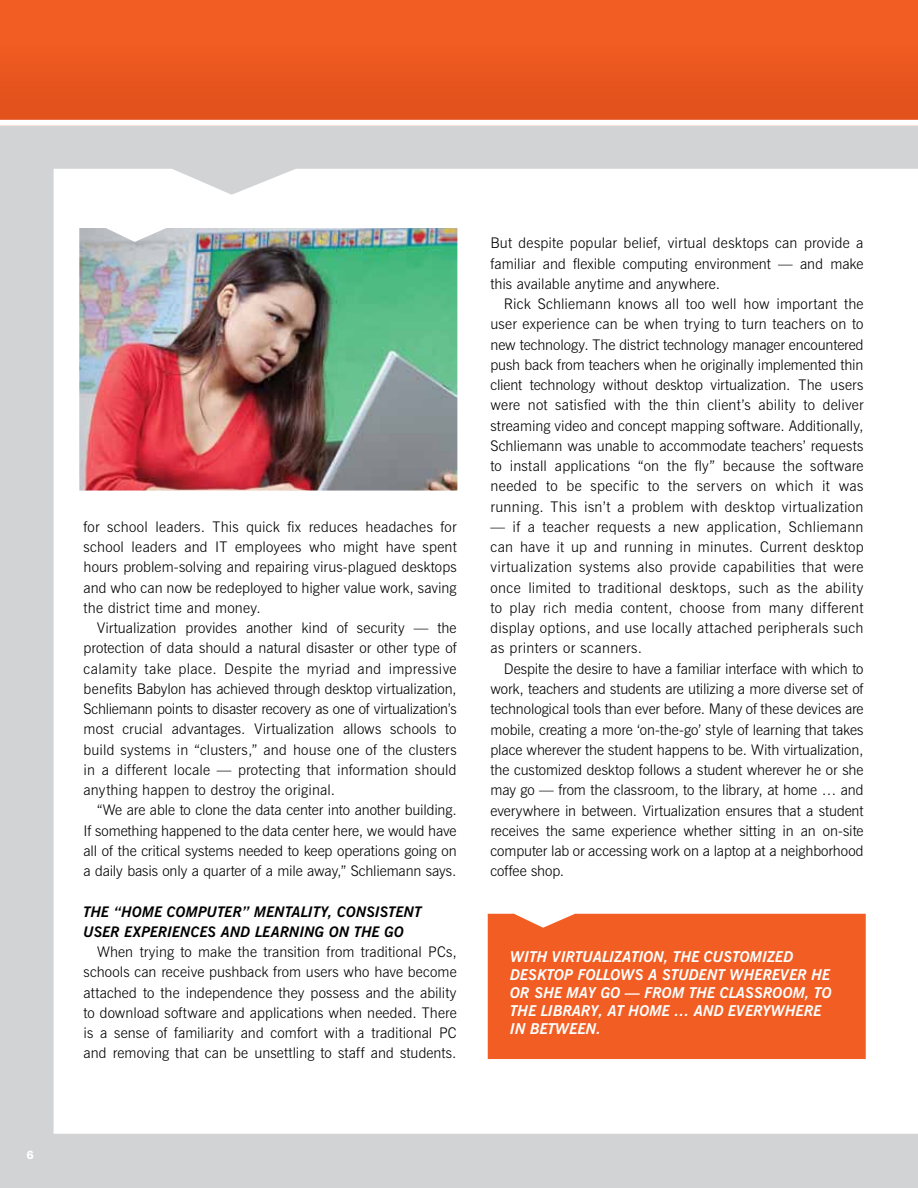
<style>
.page{position:relative;width:918px;height:1188px;background:#fff}
.page>*{position:absolute;margin:0;border:0;box-sizing:border-box;transform-origin:0 0}
.t1{font:italic 700 15px/18px "News Gothic BT";color:#fff}
.t2{font:300 14.7px/20.2px "News Gothic BT";letter-spacing:.005em;color:#000;text-align:justify}
.t3{font:italic 700 14.7px/20.2px "News Gothic BT";letter-spacing:.01em;color:#000}
.t4{font:12px "Gothic 725 BT Black A";color:#fff}
</style>
<div class="page">
<div style="left:0;top:105px;width:918px;height:1083px;background:#d1d3d4"></div>
<div style="left:54px;top:169px;width:864px;height:965px;background:#fff"></div>
<div style="left:0;top:0;width:918px;height:125px;background:#ec5920"></div>
<div style="left:0;top:120px;width:918px;height:6px;background:#fff"></div>
<hr style="left:917px;top:0;width:1px;height:125px;background:#ed5a20">
<div style="left:488px;top:914px;width:378px;height:145px;background:#f15d22"></div>
<img style="left:79px;top:228px;width:378px;height:262px">
<p class="t4" style="left:27px;top:1147px;width:9px">6</p>
<p class="t2" style="left:84px;top:516px;width:375px">for school leaders. This quick fix reduces headaches for school leaders and IT employees who might have spent hours problem-solving and repairing virus-plagued desktops and who can now be redeployed to higher value work, saving the district time and money.</p>
<p class="t2" style="left:84px;top:618px;width:375px;text-indent:13px">Virtualization provides another kind of security — the protection of data should a natural disaster or other type of calamity take place. Despite the myriad and impressive benefits Babylon has achieved through desktop virtualization, Schliemann points to disaster recovery as one of virtualization’s most crucial advantages. Virtualization allows schools to build systems in “clusters,” and house one of the clusters in a different locale — protecting that information should anything happen to destroy the original.</p>
<p class="t2" style="left:84px;top:800px;width:375px;text-indent:13px">“We are able to clone the data center into another building.<br>If something happened to the data center here, we would have all of the critical systems needed to keep operations going on a daily basis only a quarter of a mile away,” Schliemann says.</p>
<p class="t3" style="left:84px;top:901px;width:340px">THE “HOME COMPUTER” MENTALITY, CONSISTENT<br>USER EXPERIENCES AND LEARNING ON THE GO</p>
<p class="t2" style="left:84px;top:942px;width:375px;text-indent:13px">When trying to make the transition from traditional PCs, schools can receive pushback from users who have become attached to the independence they possess and the ability to download software and applications when needed. There is a sense of familiarity and comfort with a traditional PC and removing that can be unsettling to staff and students.</p>
<p class="t2" style="left:490px;top:233px;width:375px">But despite popular belief, virtual desktops can provide a familiar and flexible computing environment — and make this available anytime and anywhere.</p>
<p class="t2" style="left:490px;top:294px;width:375px;text-indent:14px">Rick Schliemann knows all too well how important the user experience can be when trying to turn teachers on to new technology. The district technology manager encountered push back from teachers when he originally implemented thin client technology without desktop virtualization. The users were not satisfied with the thin client’s ability to deliver streaming video and concept mapping software. Additionally, Schliemann was unable to accommodate teachers’ requests to install applications “on the fly” because the software needed to be specific to the servers on which it was running. This isn’t a problem with desktop virtualization</p>
<p class="t2" style="left:490px;top:517px;width:375px">— if a teacher requests a new application, Schliemann can have it up and running in minutes. Current desktop virtualization systems also provide capabilities that were once limited to traditional desktops, such as the ability to play rich media content, choose from many different display options, and use locally attached peripherals such as printers or scanners.</p>
<p class="t2" style="left:490px;top:658px;width:375px;text-indent:13px">Despite the desire to have a familiar interface with which to work, teachers and students are utilizing a more diverse set of technological tools than ever before. M any of these devices are mobile, creating a more ‘on-the-go’ style of learning that takes place wherever the student happens to be. With virtualization, the customized desktop follows a student wherever he or she may go — from the classroom, to the library, at home … and everywhere in between. Virtualization ensures that a student receives the same experience whether sitting in an on-site computer lab or accessing work on a laptop at a neighborhood coffee shop.</p>
<p class="t1" style="left:510px;top:947px;width:323px">WITH VIRTUALIZATION, THE CUSTOMIZED<br>DESKTOP FOLLOWS A STUDENT WHEREVER HE<br>OR SHE MAY GO — FROM THE CLASSROOM, TO<br>THE LIBRARY, AT HOME … AND EVERYWHERE<br>IN BETWEEN.</p>
</div>
